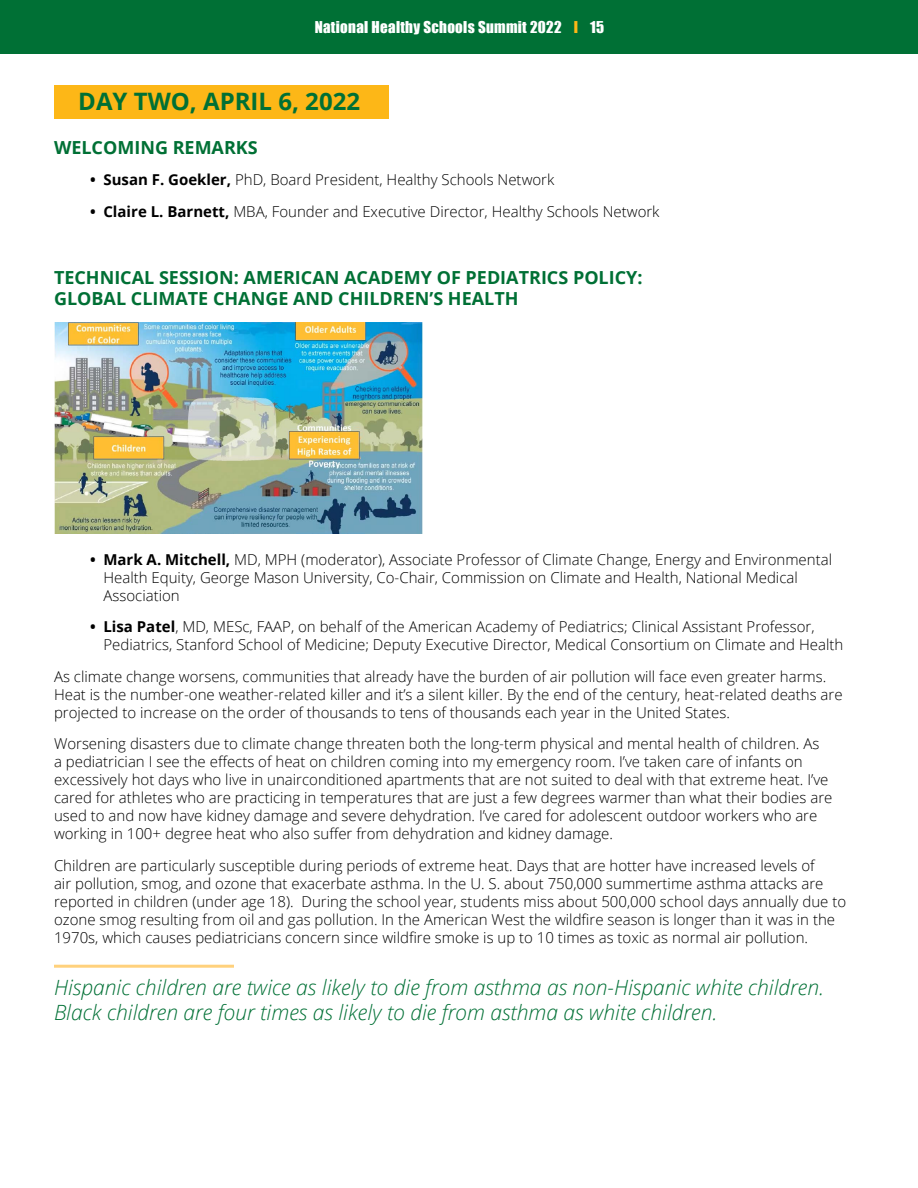
<style>
.page{position:relative;width:918px;height:1188px;background:#fff}
.page>*{position:absolute;margin:0;border:0;box-sizing:border-box;transform-origin:0 0}
.t1{font:700 24px "Open Sans";color:#007035}
.t2{font:italic 300 21px/25.2px "Open Sans";color:#007035}
.t3{font:700 18px/21.6px "Open Sans";color:#007035}
.t4{font:300 15px/18px "Open Sans";color:#000}
.t5{font:15px "Impact";letter-spacing:.02em;color:#fff}
.s1{color:#fdb717}
.s2{font-weight:700}
</style>
<div class="page">
<div style="left:0;top:0;width:918px;height:54px;background:#007035"></div>
<div style="left:54px;top:86px;width:335px;height:33px;background:#fdb717"></div>
<hr style="left:54px;top:965px;width:180px;height:3px;background:#ffd17c">
<img style="left:54px;top:322px;width:369px;height:211px">
<p class="t5" style="left:315px;top:15px;width:291px">National Healthy Schools Summit 2022 <span class="s1">I</span> 15</p>
<h1 class="t1" style="left:78px;top:84px;width:283px">DAY TWO, APRIL 6, 2022</h1>
<p class="t3" style="left:54px;top:136px;width:205px">WELCOMING REMARKS</p>
<p class="t4" style="left:90px;top:171px;width:466px"><span class="s2">• Susan F. Goekler,</span> PhD, Board President, Healthy Schools Network</p>
<p class="t4" style="left:90px;top:202px;width:571px"><span class="s2">• Claire L. Barnett,</span> MBA, Founder and Executive Director, Healthy Schools Network</p>
<p class="t3" style="left:54px;top:266px;width:590px">TECHNICAL SESSION: AMERICAN ACADEMY OF PEDIATRICS POLICY:<br>GLOBAL CLIMATE CHANGE AND CHILDREN’S HEALTH</p>
<p class="t4" style="left:103px;top:550px;width:730px;text-indent:-13px"><span class="s2">• Mark A. Mitchell,</span> MD, MPH (moderator), Associate Professor of Climate Change, Energy and Environmental<br>Health Equity, George Mason University, Co-Chair, Commission on Climate and Health, National Medical<br>Association</p>
<p class="t4" style="left:103px;top:617px;width:741px;text-indent:-13px"><span class="s2">• Lisa Patel</span>, MD, MESc, FAAP, on behalf of the American Academy of Pediatrics; Clinical Assistant Professor,<br>Pediatrics, Stanford School of Medicine; Deputy Executive Director, Medical Consortium on Climate and Health</p>
<p class="t4" style="left:54px;top:667px;width:790px">As climate change worsens, communities that already have the burden of air pollution will face even greater harms.<br>Heat is the number-one weather-related killer and it’s a silent killer. By the end of the century, heat-related deaths are projected to increase on the order of thousands to tens of thousands each year in the United States.</p>
<p class="t4" style="left:54px;top:734px;width:780px">Worsening disasters due to climate change threaten both the long-term physical and mental health of children. As<br>a pediatrician I see the effects of heat on children coming into my emergency room. I’ve taken care of infants on excessively hot days who live in unairconditioned apartments that are not suited to deal with that extreme heat. I’ve cared for athletes who are practicing in temperatures that are just a few degrees warmer than what their bodies are used to and now have kidney damage and severe dehydration. I’ve cared for adolescent outdoor workers who are working in 100+ degree heat who also suffer from dehydration and kidney damage.</p>
<p class="t4" style="left:54px;top:856px;width:794px">Children are particularly susceptible during periods of extreme heat. Days that are hotter have increased levels of<br>air pollution, smog, and ozone that exacerbate asthma. In the U. S. about 750,000 summertime asthma attacks are reported in children (under age 18). During the school year, students miss about 500,000 school days annually due to ozone smog resulting from oil and gas pollution. In the American West the wildfire season is longer than it was in the 1970s, which causes pediatricians concern since wildfire smoke is up to 10 times as toxic as normal air pollution.</p>
<h2 class="t2" style="left:54px;top:974px;width:772px">Hispanic children are twice as likely to die from asthma as non-Hispanic white children.<br>Black children are four times as likely to die from asthma as white children.</h2>
</div>
